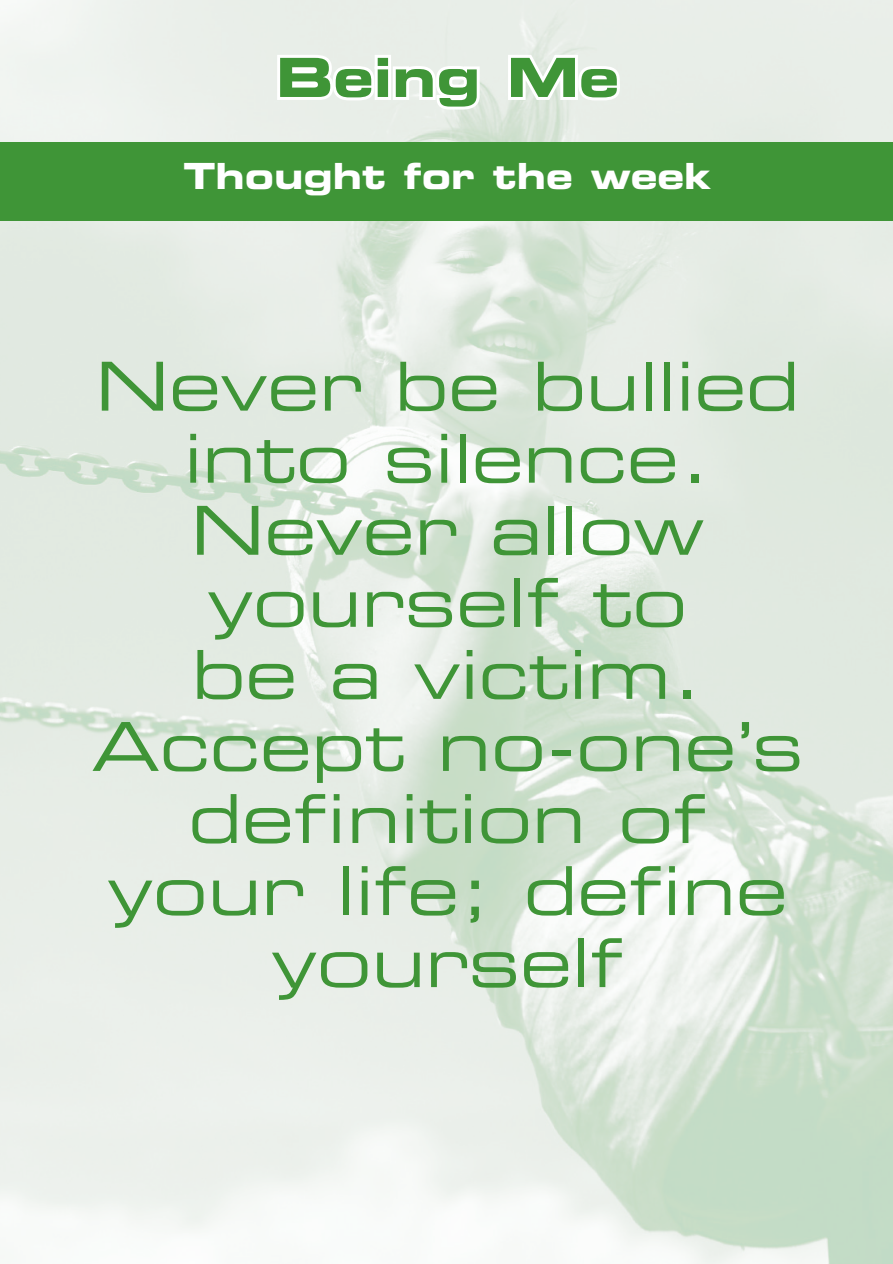
<style>
.page{position:relative;width:893px;height:1264px;background:#fff}
.page>*{position:absolute;margin:0;border:0;box-sizing:border-box;transform-origin:0 0}
.t1{font:67.5px/72px "Eurostile Extended Two";color:#3f9537;text-align:center}
.t2{font:54px "Eurostile Bold Extended Two";color:#3f9537}
.t3{font:36px "Eurostile Bold Extended Two";color:#fff}
</style>
<div class="page">
<img style="left:0;top:0;width:893px;height:1263px">
<div style="left:0;top:142px;width:893px;height:79px;background:#3f9537"></div>
<svg style="left:274px;top:52px;width:209px;height:61px"></svg>
<svg style="left:505px;top:52px;width:118px;height:51px"></svg>
<p class="t2" style="left:276px;top:39px;width:344px">Being Me</p>
<p class="t3" style="left:183px;top:150px;width:530px">Thought for the week</p>
<p class="t1" style="left:91px;top:349px;width:713px">Never be bullied into silence.<br>Never allow yourself to<br>be a victim.<br>Accept no-one’s definition of your life; define yourself</p>
</div>
